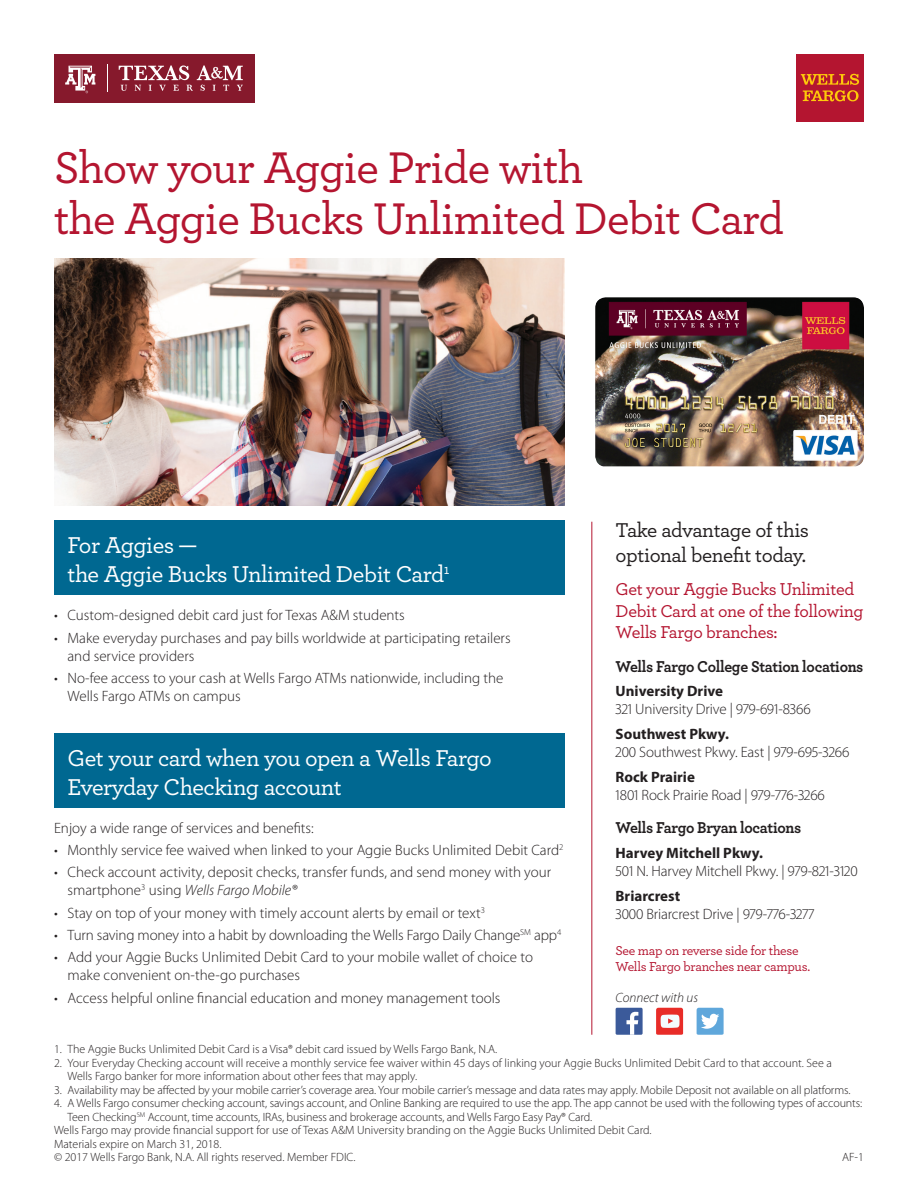
<style>
.page{position:relative;width:918px;height:1188px;background:#fff}
.page>*{position:absolute;margin:0;border:0;box-sizing:border-box;transform-origin:0 0}
.t1{font:500 46.5px/51px "Archer";letter-spacing:-.02em;color:#b41530}
.t2{font:500 24px/28.8px "Archer";letter-spacing:-.02em;color:#fff}
.t3{font:500 21px/25.2px "Archer";letter-spacing:-.02em;color:#231f20}
.t4{font:500 18px/21.6px "Archer";letter-spacing:-.02em;color:#b41530}
.t5{font:700 16.5px "Archer";letter-spacing:-.02em;color:#231f20;scale:.95 1}
.t6{font:300 15px/18px "Myriad Pro";color:#231f20}
.t7{font:500 13.5px/16.2px "Archer";letter-spacing:-.025em;color:#b41530}
.t8{font:italic 300 13.5px "Myriad Pro";color:#231f20}
.t9{font:300 12px/13.5px "Myriad Pro";letter-spacing:-.005em;color:#231f20}
.s1{font-style:italic}
.s2{font-weight:700}
</style>
<div class="page">
<div style="left:797px;top:54px;width:67px;height:67px;background:#b41530"></div>
<svg style="left:801px;top:74px;width:58px;height:27px"></svg>
<div style="left:616px;top:1008px;width:27px;height:27px;background:#3b5a9a"></div>
<svg style="left:627px;top:1012px;width:11px;height:23px"></svg>
<svg style="left:697px;top:1008px;width:27px;height:27px"></svg>
<svg style="left:656px;top:1008px;width:27px;height:27px"></svg>
<img style="left:54px;top:258px;width:511px;height:248px">
<div style="left:54px;top:520px;width:511px;height:76px;background:#006891"></div>
<hr style="left:591px;top:522px;width:1px;height:513px;background:#b41530">
<div style="left:54px;top:733px;width:511px;height:75px;background:#006891"></div>
<div style="left:54px;top:54px;width:200px;height:49px;background:#86192c"></div>
<svg style="left:107px;top:65px;width:1px;height:27px"></svg>
<svg style="left:119px;top:65px;width:124px;height:26px"></svg>
<svg style="left:65px;top:66px;width:30px;height:27px"></svg>
<img style="left:595px;top:297px;width:269px;height:169px">
<p class="t1" style="left:54px;top:140px;width:732px">Show your Aggie Pride with<br>the Aggie Bucks Unlimited Debit Card</p>
<p class="t2" style="left:68px;top:530px;width:384px">For Aggies —<br>the Aggie Bucks Unlimited Debit Card<sup>1</sup></p>
<p class="t6" style="left:54px;top:607px;width:352px">• Custom-designed debit card just for Texas A&amp;M students</p>
<p class="t6" style="left:68px;top:629px;width:445px;text-indent:-14px">• Make everyday purchases and pay bills worldwide at participating retailers and service providers</p>
<p class="t6" style="left:68px;top:669px;width:438px;text-indent:-14px">• No-fee access to your cash at Wells Fargo ATMs nationwide, including the<br>Wells Fargo ATMs on campus</p>
<p class="t2" style="left:68px;top:742px;width:426px">Get your card when you open a Wells Fargo<br>Everyday Checking account</p>
<p class="t6" style="left:54px;top:819px;width:261px">Enjoy a wide range of services and benefits:</p>
<p class="t6" style="left:54px;top:841px;width:511px">• Monthly service fee waived when linked to your Aggie Bucks Unlimited Debit Card<sup>2</sup></p>
<p class="t6" style="left:68px;top:864px;width:485px;text-indent:-14px">• Check account activity, deposit checks, transfer funds, and send money with your smartphone<sup>3</sup> using <span class="s1">Wells Fargo Mobile®</span></p>
<p class="t6" style="left:54px;top:904px;width:433px">• Stay on top of your money with timely account alerts by email or text<sup>3</sup></p>
<p class="t6" style="left:54px;top:926px;width:509px">• Turn saving money into a habit by downloading the Wells Fargo Daily Change<sup>SM</sup> app<sup>4</sup></p>
<p class="t6" style="left:68px;top:949px;width:467px;text-indent:-14px">• Add your Aggie Bucks Unlimited Debit Card to your mobile wallet of choice to make convenient on-the-go purchases</p>
<p class="t6" style="left:54px;top:989px;width:448px">• Access helpful online financial education and money management tools</p>
<p class="t3" style="left:616px;top:517px;width:195px">Take advantage of this optional benefit today.</p>
<p class="t4" style="left:616px;top:577px;width:249px">Get your Aggie Bucks Unlimited<br>Debit Card at one of the following<br>Wells Fargo branches:</p>
<p class="t5" style="left:616px;top:653px;width:262px">Wells Fargo College Station locations</p>
<p class="t6" style="left:616px;top:683px;width:197px"><span class="s2">University Drive<br></span>321 University Drive | 979-691-8366</p>
<p class="t6" style="left:616px;top:725px;width:235px"><span class="s2">Southwest Pkwy.<br></span>200 Southwest Pkwy. East | 979-695-3266</p>
<p class="t6" style="left:616px;top:768px;width:211px"><span class="s2">Rock Prairie<br></span>1801 Rock Prairie Road | 979-776-3266</p>
<p class="t5" style="left:616px;top:815px;width:197px">Wells Fargo Bryan locations</p>
<p class="t6" style="left:616px;top:844px;width:244px"><span class="s2">Harvey Mitchell Pkwy.<br></span>501 N. Harvey Mitchell Pkwy. | 979-821-3120</p>
<p class="t6" style="left:616px;top:887px;width:200px"><span class="s2">Briarcrest<br></span>3000 Briarcrest Drive | 979-776-3277</p>
<p class="t7" style="left:616px;top:942px;width:196px">See map on reverse side for these<br>Wells Fargo branches near campus.</p>
<p class="t8" style="left:616px;top:991px;width:84px">Connect with us</p>
<p class="t9" style="left:54px;top:1042px;width:445px">1. The Aggie Bucks Unlimited Debit Card is a Visa® debit card issued by Wells Fargo Bank, N.A.</p>
<p class="t9" style="left:68px;top:1056px;width:766px;text-indent:-14px">2. Your Everyday Checking account will receive a monthly service fee waiver within 45 days of linking your Aggie Bucks Unlimited Debit Card to that account. See a<br>Wells Fargo banker for more information about other fees that may apply.</p>
<p class="t9" style="left:54px;top:1083px;width:798px">3. Availability may be affected by your mobile carrier’s coverage area. Your mobile carrier’s message and data rates may apply. Mobile Deposit not available on all platforms.</p>
<p class="t9" style="left:68px;top:1096px;width:796px;text-indent:-14px">4. A Wells Fargo consumer checking account, savings account, and Online Banking are required to use the app. The app cannot be used with the following types of accounts:<br>Teen Checking<sup>SM</sup> Account, time accounts, IRAs, business and brokerage accounts, and Wells Fargo Easy Pay® Card.</p>
<p class="t9" style="left:54px;top:1123px;width:599px">Wells Fargo may provide financial support for use of Texas A&amp;M University branding on the Aggie Bucks Unlimited Debit Card.</p>
<p class="t9" style="left:54px;top:1137px;width:169px">Materials expire on March 31, 2018.</p>
<p class="t9" style="left:54px;top:1150px;width:303px">© 2017 Wells Fargo Bank, N.A. All rights reserved. Member FDIC.</p>
<p class="t9" style="left:842px;top:1150px;width:23px">AF-1</p>
</div>
